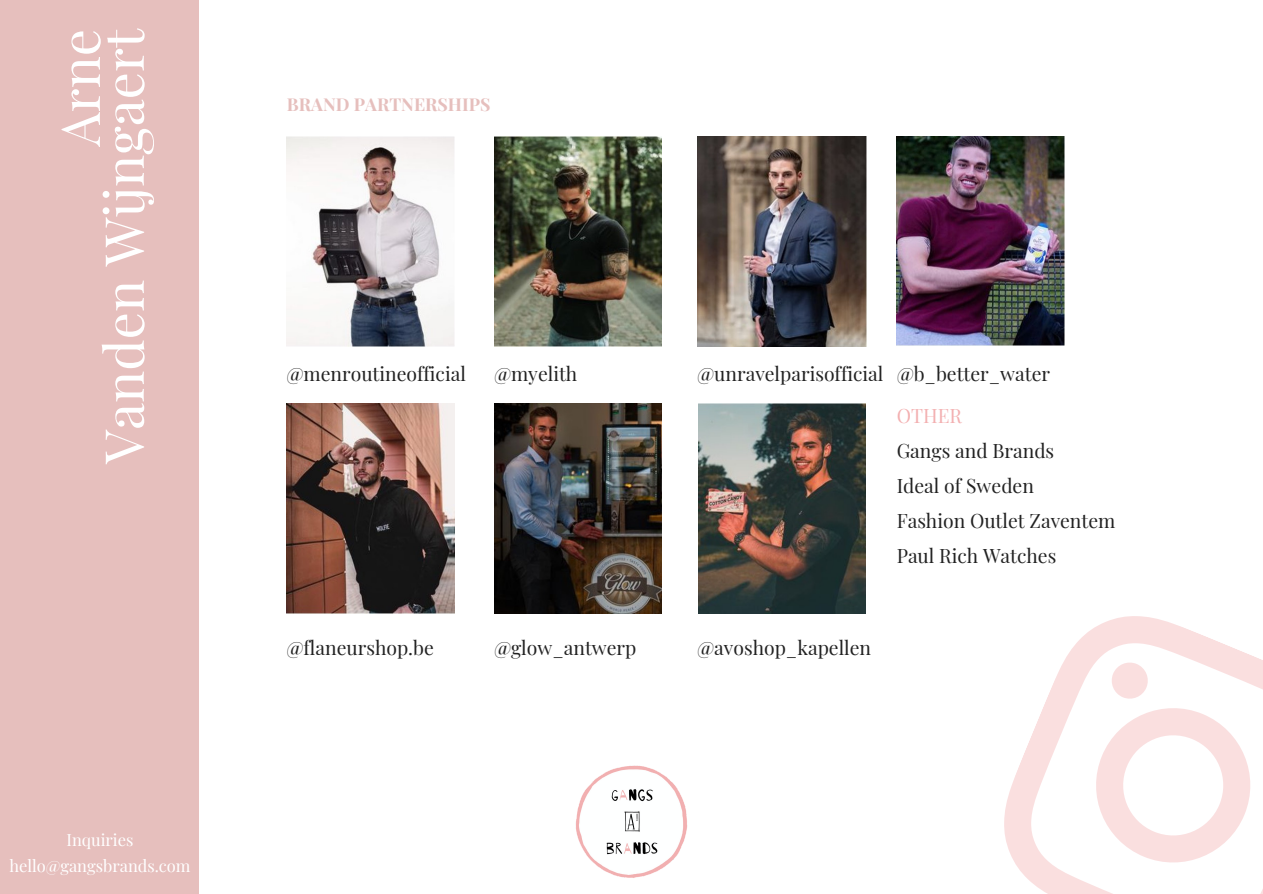
<style>
.page{position:relative;width:1263px;height:894px;background:#fff}
.page>*{position:absolute;margin:0;border:0;box-sizing:border-box;transform-origin:0 0}
.t1{font:54px "Playfair Display";color:#fff}
.t2{font:19.35px "Playfair Display";color:#222}
.t3{font:19.35px "Playfair Display";color:#f3b0b1}
.t4{font:700 17.7px "Playfair Display";color:#e6bfbd}
.t5{font:16.5px "Playfair Display";color:#fff}
</style>
<div class="page">
<div style="left:0;top:0;width:198px;height:893px;background:#e6bfbd"></div>
<img style="left:576px;top:765px;width:111px;height:113px">
<img style="left:287px;top:136px;width:167px;height:210px">
<img style="left:494px;top:136px;width:168px;height:210px">
<img style="left:697px;top:136px;width:169px;height:210px">
<img style="left:287px;top:403px;width:168px;height:210px">
<img style="left:494px;top:403px;width:168px;height:210px">
<img style="left:698px;top:403px;width:168px;height:210px">
<img style="left:897px;top:136px;width:167px;height:209px">
<svg style="left:1004px;top:616px;width:259px;height:277px"></svg>
<svg style="left:1072px;top:657px;width:191px;height:228px"></svg>
<p class="t1" style="left:42px;top:146px;width:119px;rotate:-90deg">Arne</p>
<p class="t1" style="left:85px;top:464px;width:437px;rotate:-90deg">Vanden Wĳngaert</p>
<p class="t5" style="left:67px;top:828px;width:68px">Inquiries</p>
<p class="t5" style="left:9px;top:854px;width:183px">hello@gangsbrands.com</p>
<p class="t4" style="left:287px;top:91px;width:205px">BRAND PARTNERSHIPS</p>
<p class="t2" style="left:287px;top:360px;width:181px">@menroutineofficial</p>
<p class="t2" style="left:494px;top:360px;width:85px">@myelith</p>
<p class="t2" style="left:697px;top:360px;width:188px">@unravelparisofficial</p>
<p class="t2" style="left:897px;top:360px;width:155px">@b_better_water</p>
<p class="t3" style="left:897px;top:402px;width:67px">OTHER</p>
<p class="t2" style="left:897px;top:437px;width:159px">Gangs and Brands</p>
<p class="t2" style="left:897px;top:472px;width:139px">Ideal of Sweden</p>
<p class="t2" style="left:897px;top:506px;width:220px">Fashion Outlet Zaventem</p>
<p class="t2" style="left:897px;top:541px;width:161px">Paul Rich Watches</p>
<p class="t2" style="left:287px;top:633px;width:149px">@flaneurshop.be</p>
<p class="t2" style="left:494px;top:633px;width:144px">@glow_antwerp</p>
<p class="t2" style="left:697px;top:633px;width:175px">@avoshop_kapellen</p>
</div>
